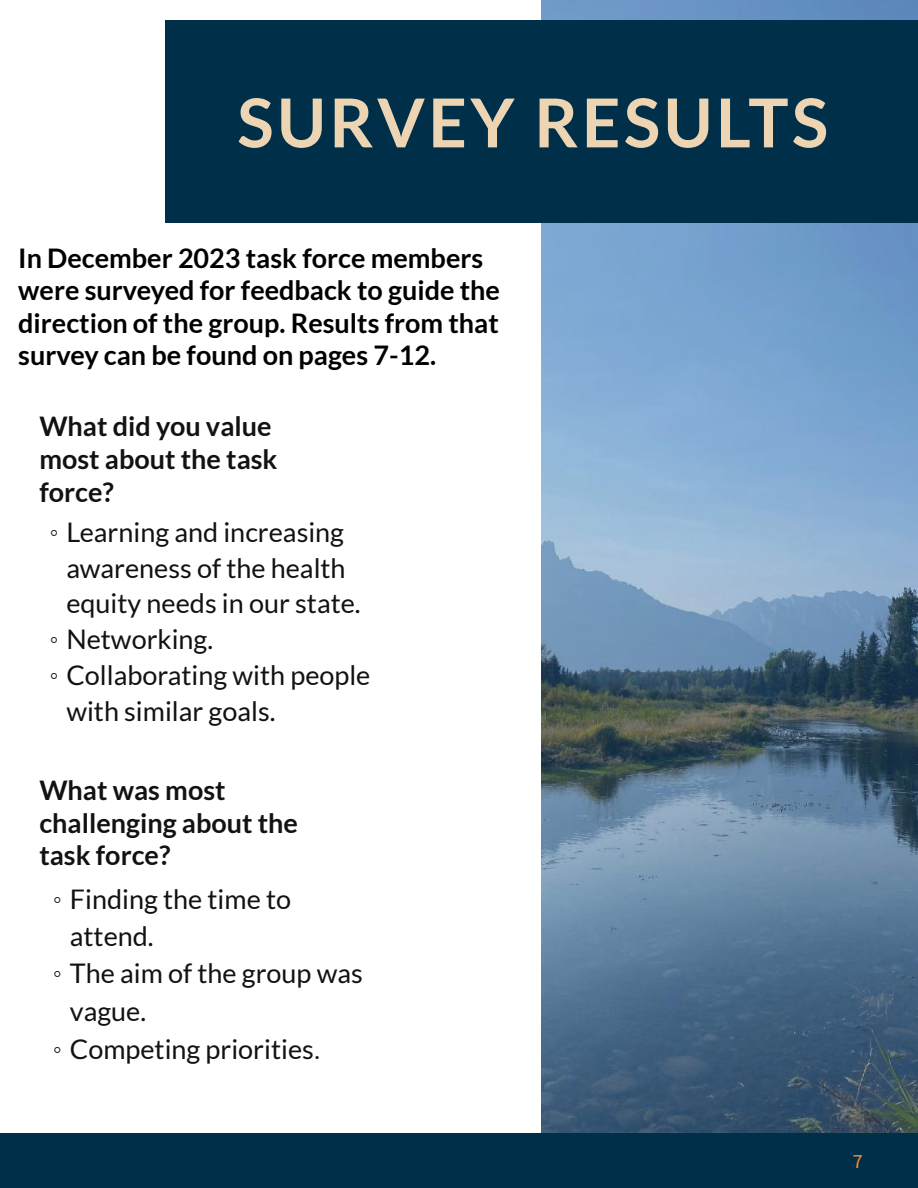
<style>
.page{position:relative;width:918px;height:1188px;background:#fff}
.page>*{position:absolute;margin:0;border:0;box-sizing:border-box;transform-origin:0 0}
.t1{font:700 67.5px "Lato";letter-spacing:.05em;color:#edd4b2}
.t2{font:27px/35.4px "Lato";color:#121212}
.t3{font:700 27px/32.2px "Lato";color:#000}
.t4{font:700 27px/32.7px "Lato";color:#121212}
.t5{font:24.3px "Arial";color:#121212}
.t6{font:20.25px "Source Sans Pro";color:#fb8936}
.s1{font-family:"Arial";font-size:24.3px}
.s2{font-family:"Roboto"}
</style>
<div class="page">
<img style="left:541px;top:0;width:377px;height:1133px">
<div style="left:165px;top:20px;width:753px;height:203px;background:#003049"></div>
<div style="left:0;top:1133px;width:918px;height:55px;background:#003049"></div>
<h1 class="t1" style="left:237px;top:81px;width:592px">SURVEY RESULTS</h1>
<p class="t3" style="left:18px;top:241px;width:483px">In December 2023 task force members were surveyed for feedback to guide the direction of the group. Results from that survey can be found on pages 7-12.</p>
<p class="t4" style="left:39px;top:410px;width:240px">What did you value most about the task force?</p>
<p class="t2" style="left:66px;top:514px;width:296px">Learning and increasing awareness of the health equity needs in our state.</p>
<p class="t5" style="left:50px;top:519px;width:10px">◦</p>
<p class="t2" style="left:66px;top:621px;width:306px;line-height:36px;text-indent:-17px"><span class="s1">◦</span> Networking.<br>Collaborating with people with similar goals.</p>
<p class="t5" style="left:50px;top:662px;width:10px">◦</p>
<p class="t4" style="left:39px;top:773px;width:260px">What was most challenging about the task force?</p>
<p class="t2" style="left:70px;top:880px;width:223px;line-height:37.2px">Finding the time to attend.</p>
<p class="t5" style="left:53px;top:886px;width:10px">◦</p>
<p class="t5" style="left:53px;top:960px;width:10px">◦</p>
<p class="t2" style="left:70px;top:954px;width:294px;line-height:38.2px">The aim of the group was vague.</p>
<p class="t2" style="left:53px;top:1030px;width:269px"><span class="s1">◦</span> Competing priorities<span class="s2">.</span></p>
<p class="t6" style="left:853px;top:1148px;width:12px">7</p>
</div>
